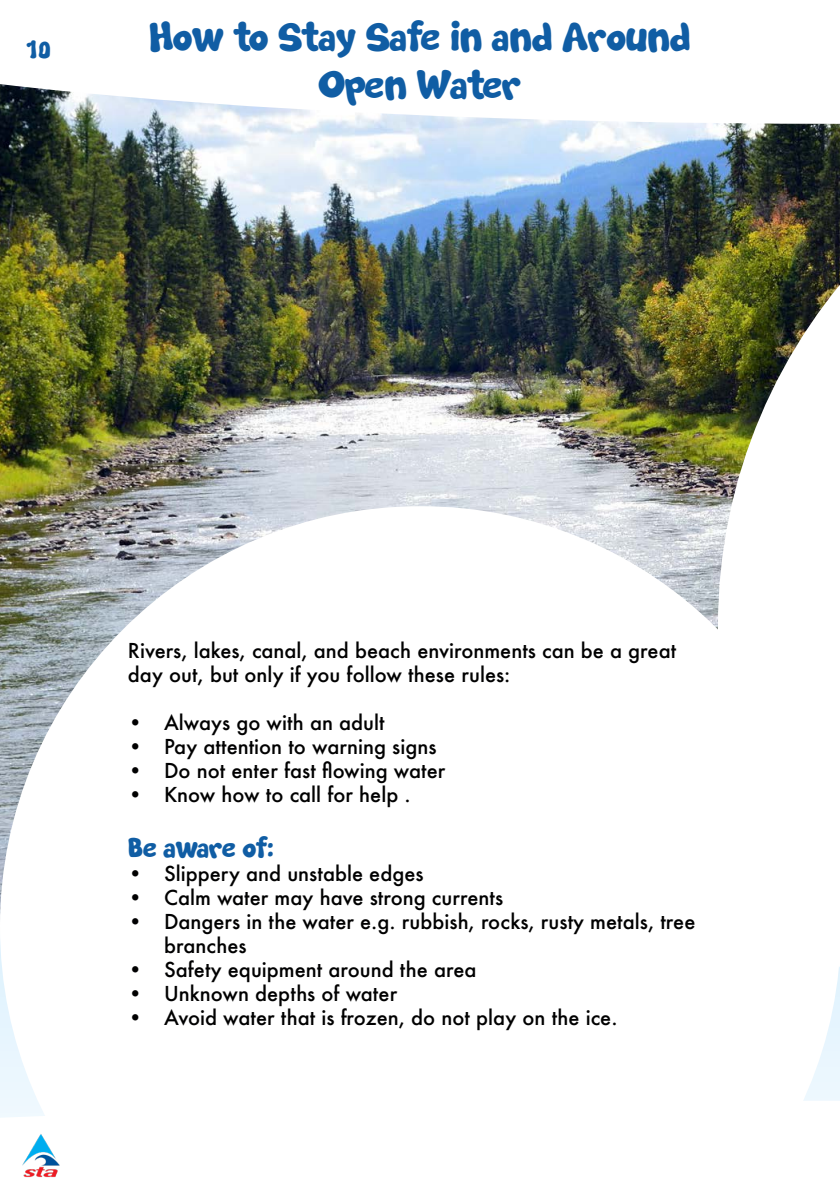
<style>
.page{position:relative;width:840px;height:1191px;background:#fff}
.page>*{position:absolute;margin:0;border:0;box-sizing:border-box;transform-origin:0 0}
.t1{font:40px "Soft Marshmallow";color:#105da4}
.t2{font:28px "Soft Marshmallow";color:#105da4}
.t3{font:24px "Soft Marshmallow";color:#105da4}
.t4{font:500 20px/24px "Futura";color:#000001}
</style>
<div class="page">
<svg style="left:839px;top:123px;width:1px;height:978px"></svg>
<img style="left:0;top:124px;width:717px;height:382px">
<svg style="left:0;top:506px;width:717px;height:594px"></svg>
<img style="left:717px;top:124px;width:122px;height:976px">
<svg style="left:0;top:84px;width:839px;height:40px"></svg>
<svg style="left:0;top:1100px;width:839px;height:18px"></svg>
<img style="left:22px;top:1134px;width:38px;height:44px">
<p class="t3" style="left:26px;top:36px;width:26px">10</p>
<p class="t1" style="left:149px;top:14px;width:543px">How to Stay Safe in and Around</p>
<p class="t1" style="left:319px;top:62px;width:203px">Open Water</p>
<p class="t4" style="left:128px;top:638px;width:549px">Rivers, lakes, canal, and beach environments can be a great</p>
<p class="t4" style="left:128px;top:662px;width:384px">day out, but only if you follow these rules:</p>
<p class="t4" style="left:128px;top:710px;width:258px">• Always go with an adult</p>
<p class="t4" style="left:128px;top:734px;width:310px">• Pay attention to warning signs</p>
<p class="t4" style="left:128px;top:758px;width:319px">• Do not enter fast flowing water</p>
<p class="t4" style="left:128px;top:782px;width:284px">• Know how to call for help .</p>
<p class="t2" style="left:128px;top:831px;width:147px">Be aware of:</p>
<p class="t4" style="left:128px;top:861px;width:297px">• Slippery and unstable edges</p>
<p class="t4" style="left:128px;top:885px;width:376px">• Calm water may have strong currents</p>
<p class="t4" style="left:164px;top:909px;width:532px;text-indent:-36px">• Dangers in the water e.g. rubbish, rocks, rusty metals, tree branches</p>
<p class="t4" style="left:128px;top:957px;width:350px">• Safety equipment around the area</p>
<p class="t4" style="left:128px;top:981px;width:270px">• Unknown depths of water</p>
<p class="t4" style="left:128px;top:1005px;width:491px">• Avoid water that is frozen, do not play on the ice.</p>
</div>
